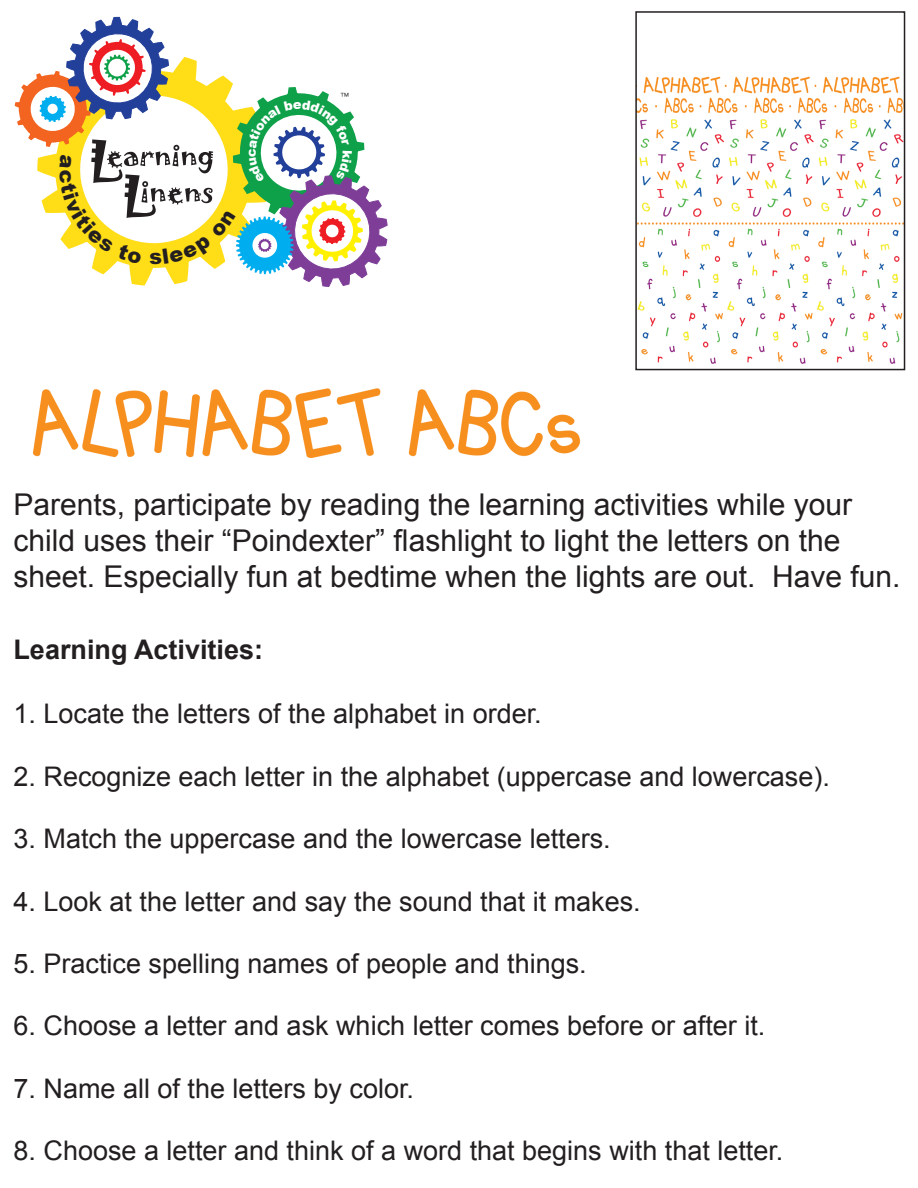
<style>
.page{position:relative;width:918px;height:1188px;background:#fff}
.page>*{position:absolute;margin:0;border:0;box-sizing:border-box;transform-origin:0 0}
.t1{font:30px/36px "Arial";color:#231f20}
.t2{font:27px "Arial";color:#231f20}
.t3{font:700 27px "Arial";color:#231f20}
.t4{font:11.55px "Kalinga";color:#231f20}
</style>
<div class="page">
<img style="left:33px;top:388px;width:548px;height:70px">
<img style="left:638px;top:76px;width:264px;height:288px">
<div style="left:635px;top:11px;width:270px;height:359px;border:2px solid #231f20"></div>
<svg style="left:14px;top:16px;width:374px;height:271px"></svg>
<p class="t4" style="left:340px;top:89px;width:11px">™</p>
<p class="t1" style="left:14px;top:487px;width:889px">Parents, participate by reading the learning activities while your child uses their “Poindexter” flashlight to light the letters on the sheet. Especially fun at bedtime when the lights are out. Have fun.</p>
<p class="t3" style="left:14px;top:631px;width:251px">Learning Activities:</p>
<p class="t2" style="left:14px;top:696px;width:530px">1. Locate the letters of the alphabet in order.</p>
<p class="t2" style="left:14px;top:759px;width:818px">2. Recognize each letter in the alphabet (upper case and lower case).</p>
<p class="t2" style="left:14px;top:821px;width:599px">3. Match the uppercase and the lower case letters.</p>
<p class="t2" style="left:14px;top:883px;width:629px">4. Look at the letter and say the sound that it makes.</p>
<p class="t2" style="left:14px;top:946px;width:575px">5. Practice spelling names of people and things.</p>
<p class="t2" style="left:14px;top:1008px;width:753px">6. Choose a letter and ask which letter comes before or after it.</p>
<p class="t2" style="left:14px;top:1071px;width:402px">7. Name all of the letters by color.</p>
<p class="t2" style="left:14px;top:1133px;width:771px">8. Choose a letter and think of a word that begins with that letter.</p>
</div>
